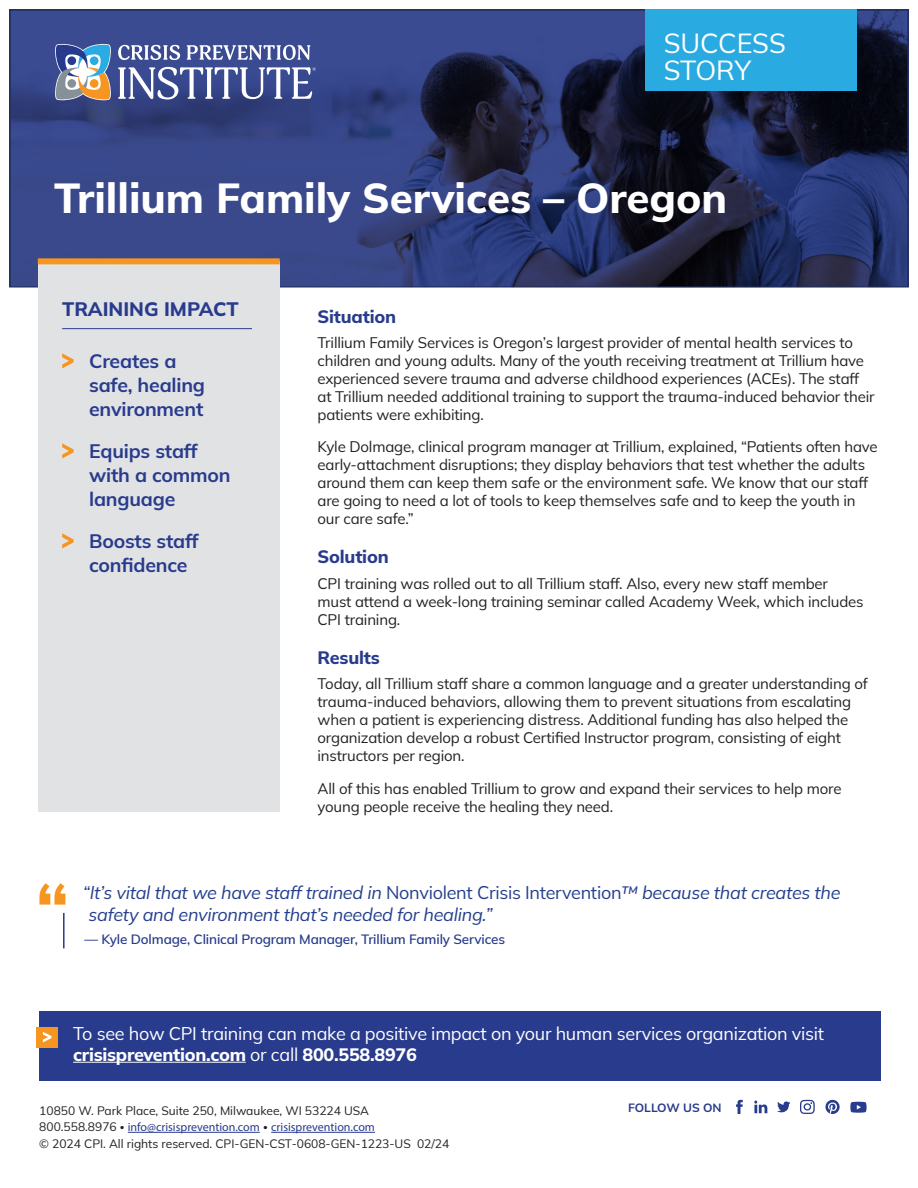
<style>
.page{position:relative;width:918px;height:1188px;background:#fff}
.page>*{position:absolute;margin:0;border:0;box-sizing:border-box;transform-origin:0 0}
.Header_AV_34_39{font:800 42px "Mulish";color:#fff}
.t1{font:27px/27px "Mulish";letter-spacing:-.005em;color:#fff}
.t2{font:700 19.5px/24px "Mulish";letter-spacing:-.01em;color:#283b8c}
.t3{font:800 19.5px "Mulish";color:#283b8c}
.t4{font:italic 18px/22.5px "Mulish";letter-spacing:-.015em;color:#253f8e}
.t5{font:18px/21px "Mulish";letter-spacing:-.015em;color:#fff}
.Body_Copy_AV_11_15{font:800 18px "Mulish";letter-spacing:-.01em;color:#283b8c}
.Subhead_AV_Bold_14_17{font:800 18px "Mulish";letter-spacing:-.01em;color:#283b8c}
.Body_Copy_AV_11_15-2{font:15px/18px "Mulish";letter-spacing:-.01em;color:#231f20}
.t6{font:600 13.5px "Mulish";letter-spacing:-.01em;color:#283b8c}
.t7{font:12px/16.5px "Mulish";color:#231f20}
.t8{font:700 12px "Mulish";color:#283b8c}
.s1{font-style:normal}
.s2{font-weight:800}
.s3{font-size:9px}
.s4{font-family:"Myriad Pro";color:#283b8c}
.s5{font-weight:800;font-size:9px}
</style>
<div class="page">
<svg style="left:9px;top:9px;width:900px;height:278px;background:#2a3669"></svg>
<svg style="left:55px;top:43px;width:56px;height:58px"></svg>
<svg style="left:118px;top:45px;width:62px;height:15px"></svg>
<svg style="left:187px;top:45px;width:123px;height:15px"></svg>
<svg style="left:118px;top:67px;width:198px;height:32px"></svg>
<div style="left:645px;top:9px;width:212px;height:82px;background:#29abe2"></div>
<svg style="left:754px;top:1101px;width:13px;height:12px"></svg>
<svg style="left:777px;top:1101px;width:13px;height:12px"></svg>
<svg style="left:736px;top:1100px;width:7px;height:14px"></svg>
<svg style="left:800px;top:1100px;width:15px;height:14px"></svg>
<svg style="left:825px;top:1100px;width:15px;height:14px"></svg>
<svg style="left:850px;top:1102px;width:17px;height:11px"></svg>
<hr style="left:128px;top:1132px;width:132px;height:1px;background:#283b8c">
<hr style="left:271px;top:1132px;width:104px;height:1px;background:#283b8c">
<div style="left:38px;top:261px;width:242px;height:551px;background:#e1e2e4"></div>
<hr style="left:62px;top:328px;width:190px;height:1px;background:#283b8c">
<svg style="left:62px;top:353px;width:12px;height:15px"></svg>
<svg style="left:62px;top:443px;width:12px;height:15px"></svg>
<svg style="left:62px;top:533px;width:12px;height:15px"></svg>
<div style="left:38px;top:258px;width:242px;height:6px;background:#f79521"></div>
<div style="left:39px;top:1011px;width:842px;height:70px;background:#283b8c"></div>
<svg style="left:39px;top:883px;width:26px;height:22px"></svg>
<hr style="left:63px;top:913px;width:2px;height:35px;background:#283a8d">
<hr style="left:73px;top:1062px;width:173px;height:1px;background:#fff">
<div style="left:36px;top:1027px;width:21px;height:21px;background:#f79521"></div>
<svg style="left:43px;top:1032px;width:8px;height:10px"></svg>
<p class="t1" style="left:664px;top:29px;width:124px">SUCCESS<br>STORY</p>
<p class="Header_AV_34_39" style="left:54px;top:169px;width:674px">Trillium Family Services – Oregon</p>
<p class="t3" style="left:62px;top:296px;width:178px">TRAINING IMPACT</p>
<p class="t2" style="left:89px;top:349px;width:117px">Creates a safe, healing environment</p>
<p class="t2" style="left:89px;top:439px;width:143px">Equips staff with a common language</p>
<p class="t2" style="left:89px;top:529px;width:111px">Boosts staff confidence</p>
<p class="Subhead_AV_Bold_14_17" style="left:318px;top:304px;width:80px">Situation</p>
<p class="Body_Copy_AV_11_15-2" style="left:318px;top:333px;width:559px">Trillium Family Services is Oregon’s largest provider of mental health services to children and young adults. Many of the youth receiving treatment at Trillium have experienced severe trauma and adverse childhood experiences (ACEs). The staff at Trillium needed additional training to support the trauma-induced behavior their patients were exhibiting.</p>
<p class="Body_Copy_AV_11_15-2" style="left:318px;top:438px;width:562px">Kyle Dolmage, clinical program manager at Trillium, explained, “Patients often have early-attachment disruptions; they display behaviors that test whether the adults around them can keep them safe or the environment safe. We know that our staff are going to need a lot of tools to keep themselves safe and to keep the youth in our care safe.”</p>
<p class="Body_Copy_AV_11_15" style="left:318px;top:544px;width:73px">Solution</p>
<p class="Body_Copy_AV_11_15-2" style="left:318px;top:574px;width:548px">CPI training was rolled out to all Trillium staff. Also, every new staff member must attend a week-long training seminar called Academy Week, which includes<br>CPI training.</p>
<p class="Body_Copy_AV_11_15" style="left:318px;top:645px;width:64px">Results</p>
<p class="Body_Copy_AV_11_15-2" style="left:318px;top:675px;width:552px">Today, all Trillium staff share a common language and a greater understanding of trauma-induced behaviors, allowing them to prevent situations from escalating when a patient is experiencing distress. Additional funding has also helped the organization develop a robust Certified Instructor program, consisting of eight instructors per region.</p>
<p class="Body_Copy_AV_11_15-2" style="left:318px;top:780px;width:526px">All of this has enabled Trillium to grow and expand their services to help more young people receive the healing they need.</p>
<p class="t4" style="left:89px;top:881px;width:754px;text-indent:-6px">“It’s vital that we have staff trained in <span class="s1">Nonviolent Crisis Intervention</span>™ because that creates the safety and environment that’s needed for healing.”</p>
<p class="t6" style="left:85px;top:930px;width:422px">— Kyle Dolmage, Clinical Program Manager, Trillium Family Services</p>
<p class="t5" style="left:73px;top:1022px;width:753px">To see how CPI training can make a positive impact on your human services organization visit <span class="s2">crisisprevention.com</span> or call <span class="s2">800.558.8976</span></p>
<p class="t7" style="left:39px;top:1102px;width:331px">10850 W. Park Place, Suite 250, Milwaukee, WI 53224 USA</p>
<p class="t8" style="left:628px;top:1099px;width:95px">FOLLOW US ON</p>
<p class="t7" style="left:39px;top:1118px;width:412px">800.558.8976 <span class="s3">•</span> <span class="s4">info@crisisprevention.com</span> <span class="s5">•</span> <span class="s4">crisisprevention.com<br></span>© 2024 CPI. All rights reserved. CPI-GEN-CST-0608-GEN-1223-US 02/24</p>
</div>
